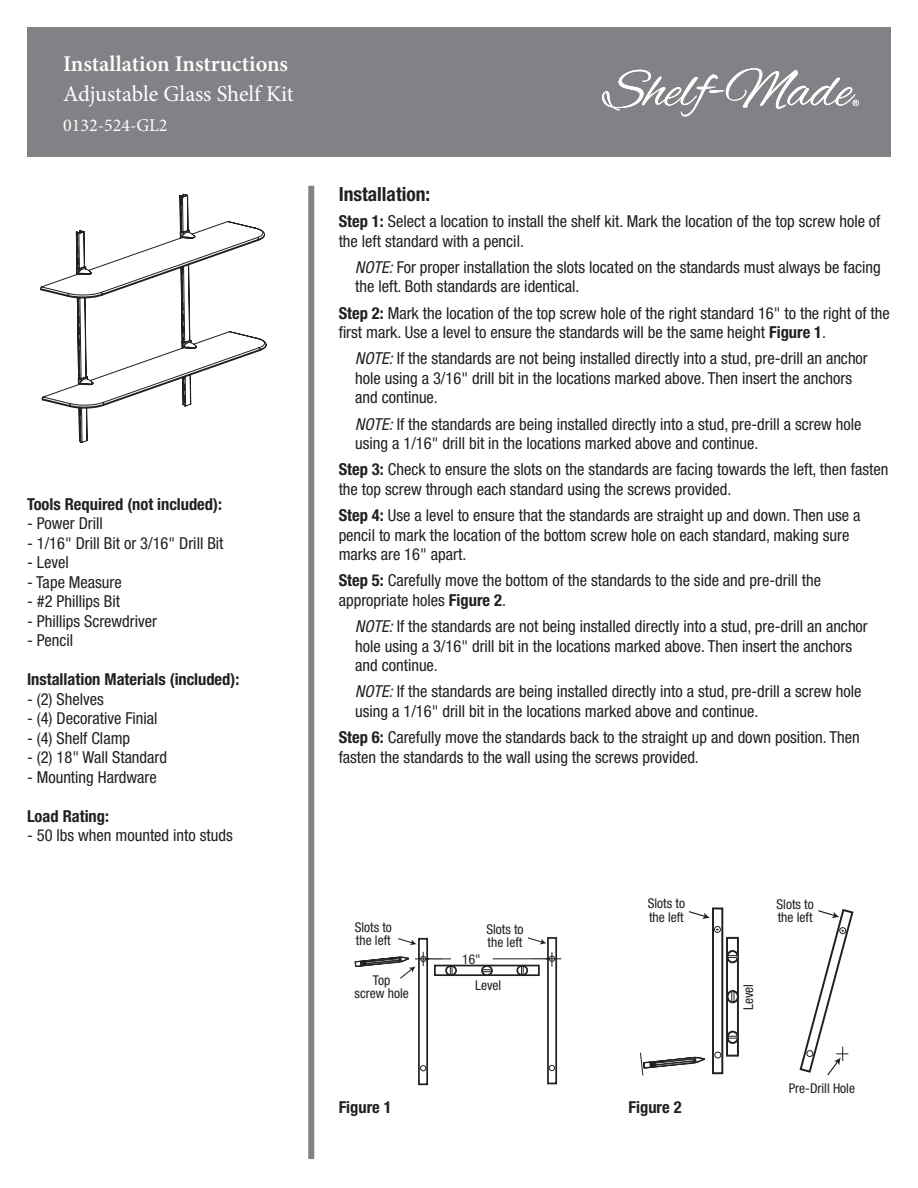
<style>
.page{position:relative;width:918px;height:1188px;background:#fff}
.page>*{position:absolute;margin:0;border:0;box-sizing:border-box;transform-origin:0 0}
.Left_Product_Name{font:600 22.5px "Minion Pro";color:#fff}
.Left_Product_Name-2{font:22.5px "Minion Pro";letter-spacing:-.005em;color:#fff}
.t1{font:700 condensed 19.5px "Helvetica Neue";color:#231f20}
.Left_Product_Name-3{font:18px "Minion Pro";color:#fff}
.t2{font:condensed 16.5px/19.5px "Helvetica Neue";color:#231f20}
.t3{font:700 condensed 16.5px "Helvetica Neue";color:#231f20}
.t4{font:condensed 13.5px/13.5px "Helvetica Neue";color:#231f20}
.s1{font-weight:700}
.s2{font-style:italic}
</style>
<div class="page">
<div style="left:27px;top:27px;width:864px;height:130px;background:#808285"></div>
<div style="left:308px;top:186px;width:6px;height:973px;background:#808285"></div>
<svg style="left:602px;top:68px;width:257px;height:49px"></svg>
<svg style="left:40px;top:193px;width:227px;height:250px"></svg>
<hr style="left:493px;top:959px;width:68px;height:1px;background:#231f20">
<svg style="left:354px;top:937px;width:204px;height:149px"></svg>
<svg style="left:639px;top:908px;width:215px;height:168px"></svg>
<p class="Left_Product_Name" style="left:63px;top:48px;width:226px">Installation Instructions</p>
<p class="Left_Product_Name-2" style="left:63px;top:78px;width:232px">Adjustable Glass Shelf Kit</p>
<p class="Left_Product_Name-3" style="left:63px;top:113px;width:106px">0132-524-GL2</p>
<p class="t3" style="left:27px;top:494px;width:197px">Tools Required (not included):</p>
<p class="t2" style="left:27px;top:513px;width:77px">- Power Drill</p>
<p class="t2" style="left:27px;top:533px;width:198px">- 1/16" Drill Bit or 3/16" Drill Bit</p>
<p class="t2" style="left:27px;top:552px;width:43px">- Level</p>
<p class="t2" style="left:27px;top:572px;width:96px">- Tape Measure</p>
<p class="t2" style="left:27px;top:591px;width:95px">- #2 Phillips Bit</p>
<p class="t2" style="left:27px;top:611px;width:132px">- Phillips Screwdriver</p>
<p class="t2" style="left:27px;top:630px;width:48px">- Pencil</p>
<p class="t3" style="left:27px;top:669px;width:214px">Installation Materials (included):</p>
<p class="t2" style="left:27px;top:689px;width:78px">- (2) Shelves</p>
<p class="t2" style="left:27px;top:708px;width:132px">- (4) Decorative Finial</p>
<p class="t2" style="left:27px;top:728px;width:105px">- (4) Shelf Clamp</p>
<p class="t2" style="left:27px;top:747px;width:142px">- (2) 18" Wall Standard</p>
<p class="t2" style="left:27px;top:767px;width:131px">- Mounting Hardware</p>
<p class="t3" style="left:27px;top:806px;width:84px">Load Rating:</p>
<p class="t2" style="left:27px;top:825px;width:207px">- 50 lbs when mounted into studs</p>
<p class="t1" style="left:339px;top:182px;width:93px">Installation:</p>
<p class="t2" style="left:339px;top:211px;width:543px"><span class="s1">Step 1:</span> Select a location to install the shelf kit. Mark the location of the top screw hole of the left standard with a pencil.</p>
<p class="t2" style="left:355px;top:257px;width:527px"><span class="s2">NOTE:</span> For proper installation the slots located on the standards must always be facing the left. Both standards are identical.</p>
<p class="t2" style="left:339px;top:303px;width:553px"><span class="s1">Step 2:</span> Mark the location of the top screw hole of the right standard 16" to the right of the first mark. Use a level to ensure the standards will be the same height <span class="s1">Figure 1</span>.</p>
<p class="t2" style="left:355px;top:349px;width:514px"><span class="s2">NOTE:</span> If the standards are not being installed directly into a stud, pre-drill an anchor hole using a 3/16" drill bit in the locations marked above. Then insert the anchors and continue.</p>
<p class="t2" style="left:355px;top:414px;width:508px"><span class="s2">NOTE:</span> If the standards are being installed directly into a stud, pre-drill a screw hole using a 1/16" drill bit in the locations marked above and continue.</p>
<p class="t2" style="left:339px;top:460px;width:551px"><span class="s1">Step 3:</span> Check to ensure the slots on the standards are facing towards the left, then fasten the top screw through each standard using the screws provided.</p>
<p class="t2" style="left:339px;top:505px;width:523px"><span class="s1">Step 4:</span> Use a level to ensure that the standards are straight up and down. Then use a pencil to mark the location of the bottom screw hole on each standard, making sure marks are 16" apart.</p>
<p class="t2" style="left:339px;top:571px;width:484px"><span class="s1">Step 5:</span> Carefully move the bottom of the standards to the side and pre-drill the appropriate holes <span class="s1">Figure 2</span>.</p>
<p class="t2" style="left:355px;top:616px;width:514px"><span class="s2">NOTE:</span> If the standards are not being installed directly into a stud, pre-drill an anchor hole using a 3/16" drill bit in the locations marked above. Then insert the anchors and continue.</p>
<p class="t2" style="left:355px;top:682px;width:508px"><span class="s2">NOTE:</span> If the standards are being installed directly into a stud, pre-drill a screw hole using a 1/16" drill bit in the locations marked above and continue.</p>
<p class="t2" style="left:339px;top:727px;width:523px"><span class="s1">Step 6:</span> Carefully move the standards back to the straight up and down position. Then fasten the standards to the wall using the screws provided.</p>
<p class="t4" style="left:355px;top:920px;width:39px">Slots to the left</p>
<p class="t4" style="left:355px;top:973px;width:56px;text-align:center">Top<br>screw hole</p>
<p class="t4" style="left:486px;top:922px;width:39px">Slots to the left</p>
<p class="t4" style="left:462px;top:952px;width:20px">16"</p>
<p class="t4" style="left:475px;top:978px;width:28px">Level</p>
<p class="t4" style="left:648px;top:897px;width:39px">Slots to the left</p>
<p class="t4" style="left:777px;top:897px;width:39px">Slots to the left</p>
<p class="t4" style="left:742px;top:1010px;width:28px;rotate:-90deg">Level</p>
<p class="t4" style="left:789px;top:1081px;width:68px">Pre-Drill Hole</p>
<p class="t3" style="left:339px;top:1097px;width:55px">Figure 1</p>
<p class="t3" style="left:629px;top:1097px;width:55px">Figure 2</p>
</div>
